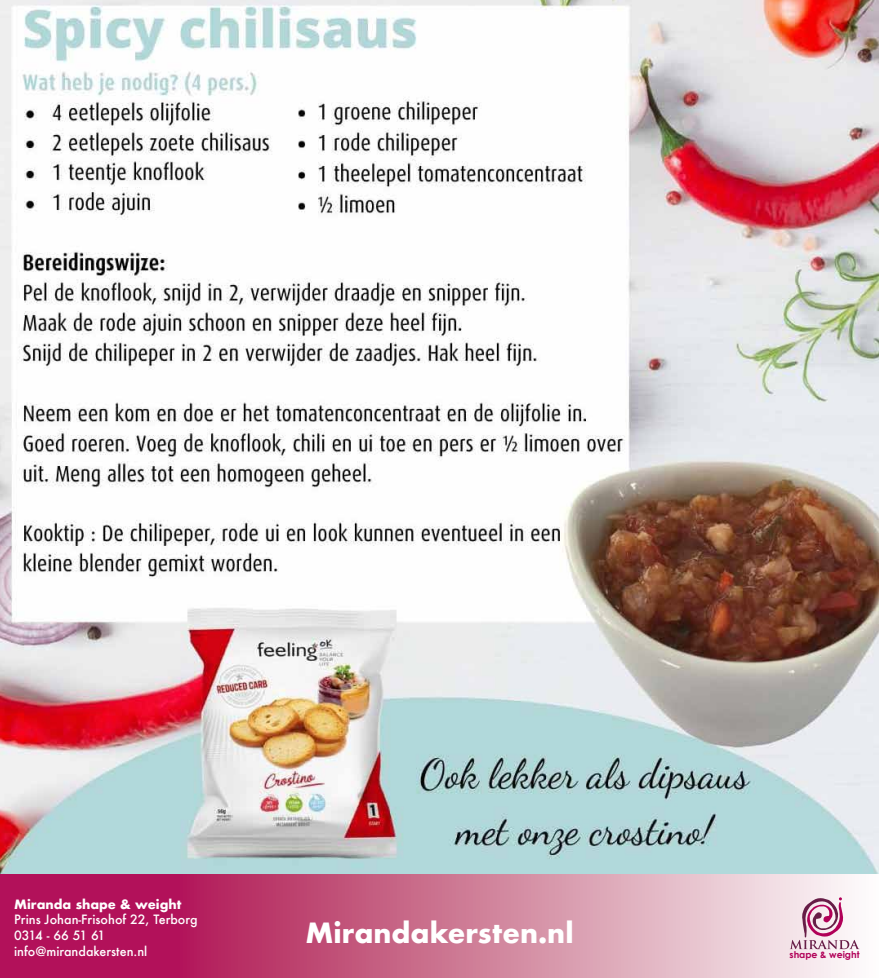
<style>
.page{position:relative;width:879px;height:978px;background:#fff}
.page>*{position:absolute;margin:0;border:0;box-sizing:border-box;transform-origin:0 0}
.t1{font:700 27.12px "Futura";color:#fff}
.t2{font:500 12.5px/15.6px "Futura";color:#fff}
.t3{font:700 12.5px "Futura";color:#fff}
.t4{font:700 9.38px "Century Gothic";color:#b10058}
</style>
<div class="page">
<img style="left:0;top:0;width:879px;height:875px">
<svg style="left:0;top:875px;width:860px;height:103px;background:#cb6c91"></svg>
<svg style="left:790px;top:896px;width:69px;height:53px"></svg>
<p class="t3" style="left:14px;top:895px;width:169px">Miranda shape &amp; weight</p>
<p class="t2" style="left:14px;top:912px;width:185px">Prins Johan-Frisohof 22, Terborg<br>0314 - 66 51 61 info@mirandakersten.nl</p>
<h1 class="t1" style="left:305px;top:913px;width:270px">Mirandakersten.nl</h1>
<p class="t4" style="left:789px;top:949px;width:71px">shape &amp; weight</p>
</div>
